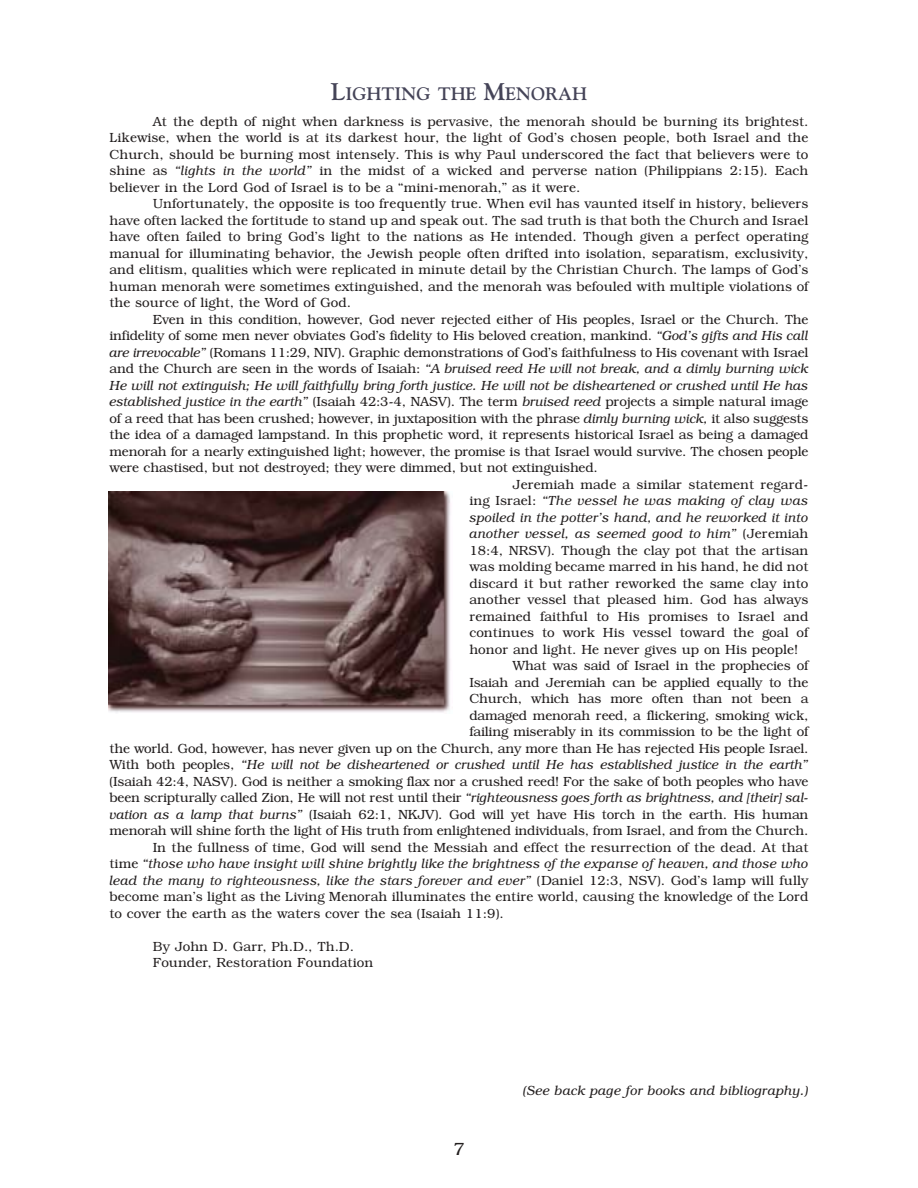
<style>
.page{position:relative;width:918px;height:1188px;background:#fff}
.page>*{position:absolute;margin:0;border:0;box-sizing:border-box;transform-origin:0 0}
.t1{font:700 18px "Goudy";color:#454458}
.t2{font:300 18px "Bookman";color:#231f1f}
.t3{font:300 13.5px/16.5px "Bookman";letter-spacing:-.02em;color:#231f1f;text-align:justify}
.t4{font:300 13.5px/16.5px "Bookman";color:#231f1f}
.t5{font:italic 300 13.5px "Bookman";color:#231f1f}
.t6{font:italic 300 13.5px "Bookman";letter-spacing:-.02em;color:#231f1f}
.s1{font-size:24px}
.s2{font-style:italic}
.s3{font-style:normal}
</style>
<div class="page">
<img style="left:108px;top:492px;width:343px;height:221px">
<h1 class="t1" style="left:331px;top:87px;width:258px"><span class="s1">L</span>IGHTING THE <span class="s1">M</span>ENORAH</h1>
<p class="t3" style="left:110px;top:114px;width:701px;text-indent:43px">At the depth of night when darkness is pervasive, the menorah should be burning its brightest.<br>Likewise, when the world is at its darkest hour, the light of God’s chosen people, both Israel and the Church, should be burning most intensely. This is why Paul underscored the fact that believers were to shine as <span class="s2">“lights in the world”</span> in the midst of a wicked and perverse nation (Philippians 2:15). Each believer in the Lord God of Israel is to be a “mini-menorah,” as it were.</p>
<p class="t3" style="left:110px;top:197px;width:701px;text-indent:43px">Unfortunately, the opposite is too frequently true. When evil has vaunted itself in history, believers have often lacked the fortitude to stand up and speak out. The sad truth is that both the Church and Israel have often failed to bring God’s light to the nations as He intended. Though given a perfect operating manual for illuminating behavior, the Jewish people often drifted into isolation, separatism, exclusivity, and elitism, qualities which were replicated in minute detail by the Christian Church. The lamps of God’s human menorah were sometimes extinguished, and the menorah was befouled with multiple violations of the source of light, the Word of God.</p>
<p class="t3" style="left:153px;top:312px;width:657px">Even in this condition, however, God never rejected either of His peoples, Israel or the Church. The</p>
<p class="t3" style="left:110px;top:329px;width:701px">infidelity of some men never obviates God’s fidelity to His beloved creation, mankind. <span class="s2">“God’s gifts and His call</span></p>
<p class="t3" style="left:110px;top:345px;width:701px"><span class="s2">are irrevocable”</span> (Romans 11:29, NIV). Graphic demonstrations of God’s faithfulness to His covenant with Israel</p>
<p class="t6" style="left:110px;top:363px;width:701px"><span class="s3">and the Church are seen in the words of Isaiah:</span> “A bruised reed He will not break, and a dimly burning wick</p>
<p class="t6" style="left:110px;top:380px;width:701px">He will not extinguish; He will faithfully bring forth justice. He will not be disheartened or crushed until He has</p>
<p class="t3" style="left:110px;top:395px;width:701px"><span class="s2">established justice in the earth”</span> (Isaiah 42:3-4, NASV). The term <span class="s2">bruised reed</span> projects a simple natural image</p>
<p class="t3" style="left:109px;top:411px;width:701px">of a reed that has been crushed; however, in juxtaposition with the phrase <span class="s2">dimly burning wick,</span> it also suggests</p>
<p class="t3" style="left:109px;top:428px;width:701px">the idea of a damaged lampstand. In this prophetic word, it represents historical Israel as being a damaged</p>
<p class="t3" style="left:109px;top:444px;width:701px">menorah for a nearly extinguished light; however, the promise is that Israel would survive. The chosen people</p>
<p class="t3" style="left:109px;top:461px;width:490px">were chastised, but not destroyed; they were dimmed, but not extinguished.</p>
<p class="t4" style="left:513px;top:477px;width:297px">Jeremiah made a similar statement regard-</p>
<p class="t5" style="left:469px;top:495px;width:341px"><span class="s3">ing Israel:</span> “The vessel he was making of clay was</p>
<p class="t5" style="left:469px;top:512px;width:341px">spoiled in the potter’s hand, and he reworked it into</p>
<p class="t5" style="left:469px;top:528px;width:341px">another vessel, as seemed good to him” <span class="s3">(Jeremiah</span></p>
<p class="t4" style="left:469px;top:543px;width:341px">18:4, NRSV). Though the clay pot that the artisan</p>
<p class="t4" style="left:469px;top:560px;width:341px">was molding became marred in his hand, he did not</p>
<p class="t4" style="left:469px;top:576px;width:341px">discard it but rather reworked the same clay into</p>
<p class="t4" style="left:469px;top:593px;width:341px">another vessel that pleased him. God has always</p>
<p class="t4" style="left:469px;top:609px;width:341px">remained faithful to His promises to Israel and</p>
<p class="t4" style="left:469px;top:626px;width:341px">continues to work His vessel toward the goal of</p>
<p class="t4" style="left:469px;top:642px;width:330px">honor and light. He never gives up on His people!</p>
<p class="t3" style="left:513px;top:659px;width:297px">What was said of Israel in the prophecies of</p>
<p class="t3" style="left:469px;top:675px;width:341px">Isaiah and Jeremiah can be applied equally to the</p>
<p class="t3" style="left:469px;top:692px;width:341px">Church, which has more often than not been a</p>
<p class="t3" style="left:469px;top:708px;width:341px">damaged menorah reed, a flickering, smoking wick,</p>
<p class="t3" style="left:469px;top:725px;width:341px">failing miserably in its commission to be the light of</p>
<p class="t3" style="left:109px;top:741px;width:701px">the world. God, however, has never given up on the Church, any more than He has rejected His people Israel.</p>
<p class="t6" style="left:109px;top:759px;width:701px"><span class="s3">With both peoples,</span> “He will not be disheartened or crushed until He has established justice in the earth”</p>
<p class="t3" style="left:109px;top:774px;width:701px">(Isaiah 42:4, NASV). God is neither a smoking flax nor a crushed reed! For the sake of both peoples who have</p>
<p class="t3" style="left:109px;top:791px;width:701px">been scripturally called Zion, He will not rest until their <span class="s2">“righteousness goes forth as brightness, and [their] sal-</span></p>
<p class="t3" style="left:109px;top:807px;width:701px"><span class="s2">vation as a lamp that burns”</span> (Isaiah 62:1, NKJV). God will yet have His torch in the earth. His human</p>
<p class="t3" style="left:109px;top:824px;width:701px">menorah will shine forth the light of His truth from enlightened individuals, from Israel, and from the Church.</p>
<p class="t4" style="left:153px;top:840px;width:657px">In the fullness of time, God will send the Messiah and effect the resurrection of the dead. At that</p>
<p class="t5" style="left:109px;top:858px;width:701px"><span class="s3">time</span> “those who have insight will shine brightly like the brightness of the expanse of heaven, and those who</p>
<p class="t5" style="left:109px;top:875px;width:701px">lead the many to righteousness, like the stars forever and ever” <span class="s3">(Daniel 12:3, NSV). God’s lamp will fully</span></p>
<p class="t4" style="left:109px;top:890px;width:701px">become man’s light as the Living Menorah illuminates the entire world, causing the knowledge of the Lord</p>
<p class="t4" style="left:109px;top:906px;width:396px">to cover the earth as the waters cover the sea (Isaiah 11:9).</p>
<p class="t4" style="left:153px;top:939px;width:222px">By John D. Garr, Ph.D., Th.D.<br>Founder, Restoration Foundation</p>
<h1 class="t2" style="left:453px;top:1142px;width:13px">7</h1>
<p class="t5" style="left:523px;top:1085px;width:287px">(See back page for books and bibliography.)</p>
</div>
